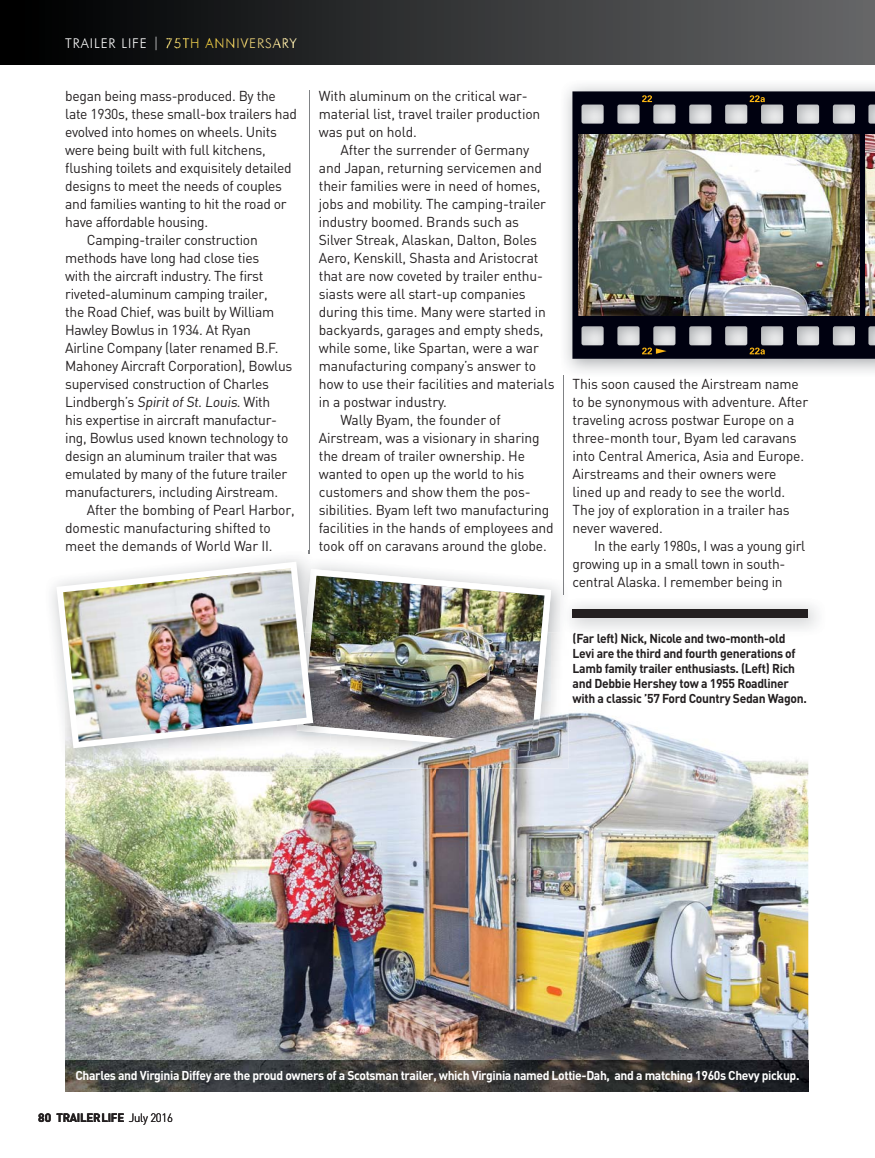
<style>
.page{position:relative;width:875px;height:1158px;background:#fff}
.page>*{position:absolute;margin:0;border:0;box-sizing:border-box;transform-origin:0 0}
.t1{font:14.25px/18px "DIN";letter-spacing:-.02em;color:#231f20}
.t2{font:300 13.5px "Futura BT";letter-spacing:.07em;color:#fff}
.t3{font:700 12.75px/15px "DIN";letter-spacing:-.025em;color:#231f20;scale:.95 1}
.t4{font:700 12.75px "DIN";letter-spacing:-.03em;color:#fff;scale:.95 1}
.t5{font:700 12px "DIN";letter-spacing:-.025em;color:#231f20}
.s1{color:#f2db7b}
.s2{color:#efd771}
.s3{color:#ecd061}
.s4{color:#e7c84d}
.s5{color:#e2c038}
.s6{color:#e2c243}
.s7{color:#e4c656}
.s8{color:#e6ca64}
.s9{color:#e6cb69}
.s10{color:#e8ce74}
.s11{color:#ead17d}
.s12{color:#edd585}
.s13{color:#f1db91}
.s14{color:#f6e4a0}
.s15{color:#f9e9aa}
.s16{font-weight:300}
</style>
<div class="page">
<img style="left:330px;top:565px;width:234px;height:202px">
<img style="left:330px;top:569px;width:221px;height:67px">
<img style="left:542px;top:636px;width:266px;height:425px">
<img style="left:65px;top:752px;width:372px;height:309px">
<img style="left:436px;top:767px;width:107px;height:294px">
<img style="left:330px;top:633px;width:217px;height:119px">
<div style="left:0;top:0;width:874px;height:65px;background:linear-gradient(to right,#000,#666769)"></div>
<svg style="left:572px;top:91px;width:302px;height:268px;background:#373843"></svg>
<svg style="left:642px;top:95px;width:10px;height:7px"></svg>
<svg style="left:749px;top:95px;width:15px;height:7px"></svg>
<svg style="left:749px;top:348px;width:15px;height:6px"></svg>
<svg style="left:642px;top:348px;width:24px;height:6px"></svg>
<img style="left:864px;top:134px;width:10px;height:182px">
<img style="left:578px;top:134px;width:281px;height:182px">
<img style="left:313px;top:569px;width:17px;height:64px">
<img style="left:65px;top:733px;width:265px;height:32px">
<img style="left:313px;top:633px;width:17px;height:100px">
<img style="left:56px;top:562px;width:257px;height:186px">
<img style="left:561px;top:598px;width:3px;height:35px">
<div style="left:572px;top:609px;width:236px;height:9px;background:#231f20"></div>
<img style="left:65px;top:1061px;width:743px;height:30px">
<hr style="left:563px;top:377px;width:1px;height:181px;background:#808285">
<img style="left:563px;top:558px;width:1px;height:36px">
<hr style="left:309px;top:91px;width:1px;height:460px;background:#808285">
<p class="t2" style="left:65px;top:37px;width:233px">TRAILER LIFE | <span class="s1">7</span><span class="s2">5</span><span class="s3">T</span><span class="s4">H</span> <span class="s5">A</span><span class="s6">N</span><span class="s7">N</span><span class="s8">I</span><span class="s9">V</span><span class="s10">E</span><span class="s11">R</span><span class="s12">S</span><span class="s13">A</span><span class="s14">R</span><span class="s15">Y</span></p>
<p class="t1" style="left:65px;top:89px;width:212px">began being mass-produced. By the</p>
<p class="t1" style="left:65px;top:107px;width:233px">late 1930s, these small-box trailers had</p>
<p class="t1" style="left:65px;top:125px;width:213px">evolved into homes on wheels. Units</p>
<p class="t1" style="left:65px;top:143px;width:202px">were being built with full kitchens,</p>
<p class="t1" style="left:65px;top:161px;width:228px">flushing toilets and exquisitely detailed</p>
<p class="t1" style="left:65px;top:179px;width:218px">designs to meet the needs of couples</p>
<p class="t1" style="left:65px;top:197px;width:223px">and families wanting to hit the road or</p>
<p class="t1" style="left:65px;top:215px;width:144px">have affordable housing.</p>
<p class="t1" style="left:87px;top:233px;width:172px">Camping-trailer construction</p>
<p class="t1" style="left:65px;top:251px;width:195px">methods have long had close ties</p>
<p class="t1" style="left:65px;top:269px;width:199px">with the aircraft industry. The first</p>
<p class="t1" style="left:65px;top:287px;width:204px">riveted-aluminum camping trailer,</p>
<p class="t1" style="left:65px;top:305px;width:211px">the Road Chief, was built by William</p>
<p class="t1" style="left:65px;top:323px;width:187px">Hawley Bowlus in 1934. At Ryan</p>
<p class="t1" style="left:65px;top:341px;width:215px">Airline Company (later renamed B.F.</p>
<p class="t1" style="left:65px;top:359px;width:229px">Mahoney Aircraft Corporation), Bowlus</p>
<p class="t1" style="left:65px;top:377px;width:205px">supervised construction of Charles</p>
<p class="t1" style="left:65px;top:395px;width:207px">Lindbergh’s Spirit of St. Louis. With</p>
<p class="t1" style="left:65px;top:413px;width:213px">his expertise in aircraft manufactur-</p>
<p class="t1" style="left:65px;top:431px;width:224px">ing, Bowlus used known technology to</p>
<p class="t1" style="left:65px;top:449px;width:214px">design an aluminum trailer that was</p>
<p class="t1" style="left:65px;top:467px;width:223px">emulated by many of the future trailer</p>
<p class="t1" style="left:65px;top:485px;width:214px">manufacturers, including Airstream.</p>
<p class="t1" style="left:87px;top:503px;width:209px">After the bombing of Pearl Harbor,</p>
<p class="t1" style="left:65px;top:521px;width:207px">domestic manufacturing shifted to</p>
<p class="t1" style="left:65px;top:539px;width:209px">meet the demands of World War II.</p>
<p class="t1" style="left:319px;top:89px;width:223px">With aluminum on the critical war&shy;material list, travel trailer production was put on hold.</p>
<p class="t1" style="left:340px;top:143px;width:190px">After the surrender of Germany</p>
<p class="t1" style="left:319px;top:161px;width:224px">and Japan, returning servicemen and</p>
<p class="t1" style="left:319px;top:179px;width:223px">their families were in need of homes,</p>
<p class="t1" style="left:319px;top:197px;width:228px">jobs and mobility. The camping-trailer</p>
<p class="t1" style="left:319px;top:215px;width:202px">industry boomed. Brands such as</p>
<p class="t1" style="left:319px;top:233px;width:220px">Silver Streak, Alaskan, Dalton, Boles</p>
<p class="t1" style="left:319px;top:251px;width:221px">Aero, Kenskill, Shasta and Aristocrat</p>
<p class="t1" style="left:319px;top:269px;width:226px">that are now coveted by trailer enthu-</p>
<p class="t1" style="left:319px;top:287px;width:208px">siasts were all start-up companies</p>
<p class="t1" style="left:319px;top:305px;width:228px">during this time. Many were started in</p>
<p class="t1" style="left:319px;top:323px;width:226px">backyards, garages and empty sheds,</p>
<p class="t1" style="left:319px;top:341px;width:221px">while some, like Spartan, were a war</p>
<p class="t1" style="left:319px;top:359px;width:219px">manufacturing company’s answer to</p>
<p class="t1" style="left:319px;top:377px;width:237px">how to use their facilities and materials</p>
<p class="t1" style="left:319px;top:395px;width:129px">in a postwar industry.</p>
<p class="t1" style="left:340px;top:413px;width:162px">Wally Byam, the founder of</p>
<p class="t1" style="left:319px;top:431px;width:222px">Airstream, was a visionary in sharing</p>
<p class="t1" style="left:319px;top:449px;width:208px">the dream of trailer ownership. He</p>
<p class="t1" style="left:319px;top:467px;width:207px">wanted to open up the world to his</p>
<p class="t1" style="left:319px;top:485px;width:213px">customers and show them the pos-</p>
<p class="t1" style="left:319px;top:503px;width:232px">sibilities. Byam left two manufacturing</p>
<p class="t1" style="left:319px;top:521px;width:236px">facilities in the hands of employees and</p>
<p class="t1" style="left:319px;top:539px;width:229px">took off on caravans around the globe.</p>
<p class="t1" style="left:572px;top:377px;width:237px">This soon caused the Airstream name to be synonymous with adventure. After traveling across postwar Europe on a three-month tour, Byam led caravans into Central America, Asia and Europe.<br>Airstreams and their owners were lined up and ready to see the world.<br>The joy of exploration in a trailer has never wavered.</p>
<p class="t1" style="left:572px;top:539px;width:234px;text-indent:22px">In the early 1980s, I was a young girl growing up in a small town in south&shy;central Alaska. I remember being in</p>
<p class="t3" style="left:572px;top:632px;width:248px">(Far left) Nick, Nicole and two-month-old Levi are the third and fourth generations of Lamb family trailer enthusiasts. (Left) Rich and Debbie Hershey tow a 1955 Roadliner with a classic ’57 Ford Country Sedan Wagon.</p>
<p class="t4" style="left:75px;top:1071px;width:763px">Charles and Virginia Diffey are the proud owners of a Scotsman trailer, which Virginia named Lottie-Dah, and a matching 1960s Chevy pickup.</p>
<p class="t5" style="left:38px;top:1113px;width:136px">80 TRAILER LIFE <span class="s16">July 2016</span></p>
</div>
